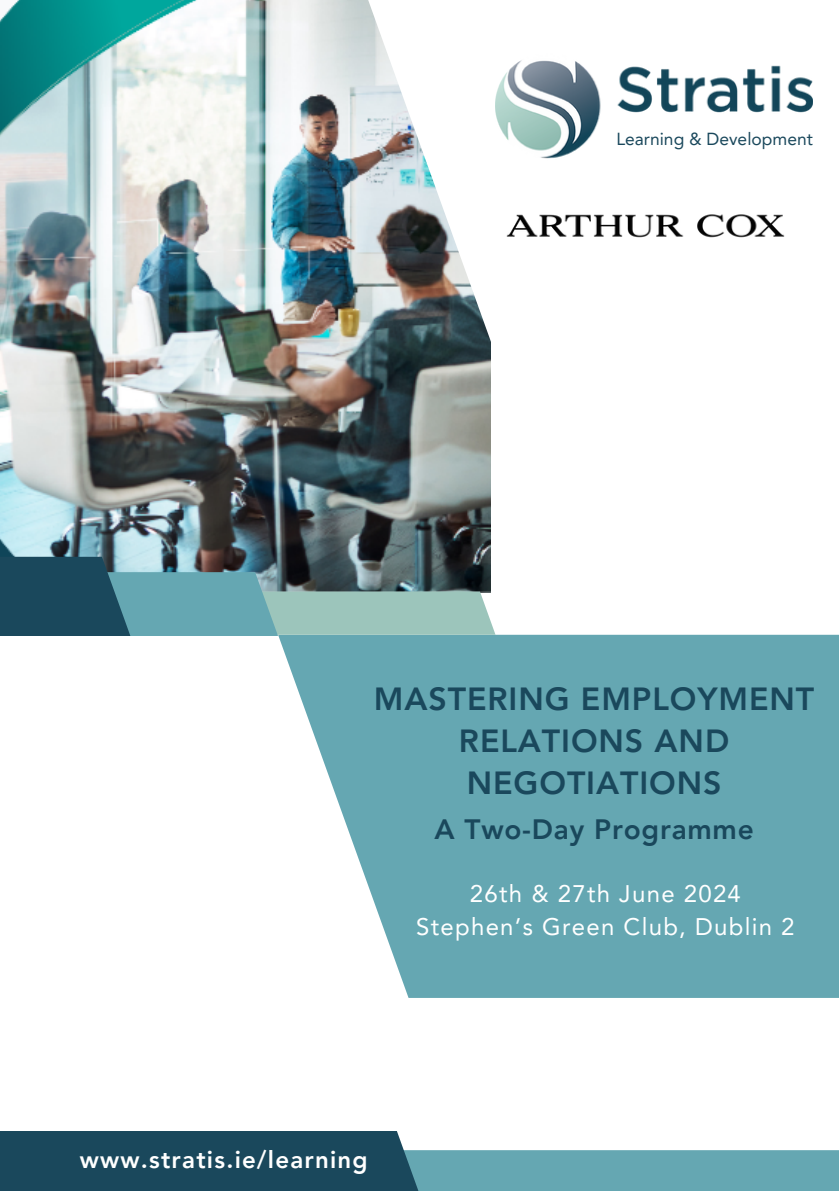
<style>
.page{position:relative;width:839px;height:1191px;background:#fff}
.page>*{position:absolute;margin:0;border:0;box-sizing:border-box;transform-origin:0 0}
.t1{font:800 32px/42px "Avenir LT Pro";letter-spacing:.03em;color:#1a485c;text-align:center}
.t2{font:800 28px "Avenir LT Pro";letter-spacing:.03em;color:#1a485c}
.t3{font:24px/33px "Avenir LT Pro";letter-spacing:.05em;color:#fff;text-align:center}
.t4{font:800 24px "Avenir LT Pro";letter-spacing:.05em;color:#fff}
.t5{font:17.4px "Avenir LT Pro";color:#1a485c}
</style>
<div class="page">
<img style="left:0;top:0;width:367px;height:557px">
<svg style="left:367px;top:0;width:446px;height:557px"></svg>
<svg style="left:278px;top:635px;width:560px;height:363px;background:#76b0ba"></svg>
<div style="left:367px;top:1150px;width:471px;height:41px;background:#65a7b2"></div>
<div style="left:0;top:1131px;width:420px;height:60px;background:#1a485c"></div>
<svg style="left:0;top:557px;width:495px;height:79px;background:#5a848b"></svg>
<img style="left:495px;top:53px;width:317px;height:108px">
<img style="left:477px;top:185px;width:336px;height:83px">
<p class="t5" style="left:616px;top:132px;width:198px">Learning &amp; Development</p>
<p class="t1" style="left:374px;top:680px;width:442px">MASTERING EMPLOYMENT<br>RELATIONS AND<br>NEGOTIATIONS</p>
<h4 class="t2" style="left:434px;top:818px;width:321px">A Two-Day Programme</h4>
<h2 class="t3" style="left:416px;top:879px;width:380px">26th &amp; 27th June 2024<br>Stephen’s Green Club, Dublin 2</h2>
<h1 class="t4" style="left:80px;top:1149px;width:289px">www.stratis.ie/learning</h1>
</div>
